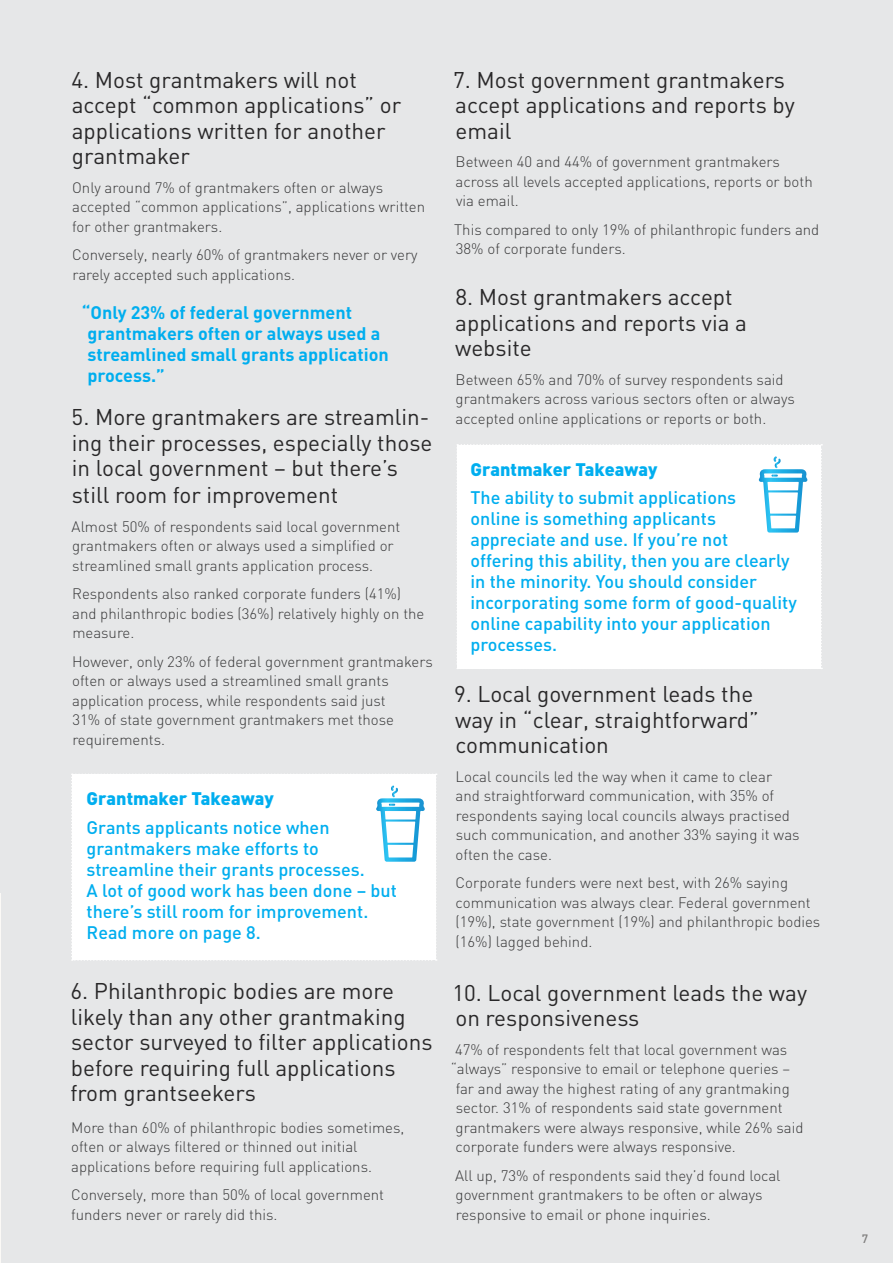
<style>
.page{position:relative;width:893px;height:1263px;background:#e6e7e8}
.page>*{position:absolute;margin:0;border:0;box-sizing:border-box;transform-origin:0 0}
.t1{font:22.5px/25.5px "DIN";color:#292829}
.t2{font:500 18px/21px "DIN";color:#00aeef}
.t3{font:700 18px/21px "DIN";color:#00aeef}
.t4{font:900 18px "DIN";color:#00aeef}
.t5{font:300 15px/19.5px "DIN";color:#383839}
.t6{font:500 12px "DIN";color:#7e7d7c}
</style>
<div class="page">
<hr style="left:0;top:0;width:1px;height:287px;background:#e6e7e8">
<hr style="left:0;top:893px;width:1px;height:370px;background:#fbf9f6">
<svg style="left:71px;top:773px;width:366px;height:188px"></svg>
<svg style="left:456px;top:444px;width:366px;height:225px"></svg>
<h1 class="t1" style="left:72px;top:67px;width:331px">4. Most grantmakers will not accept “common applications” or applications written for another grantmaker</h1>
<p class="t5" style="left:72px;top:178px;width:355px">Only around 7% of grantmakers often or always accepted “common applications”, applications written for other grantmakers.</p>
<p class="t5" style="left:72px;top:245px;width:347px">Conversely, nearly 60% of grantmakers never or very rarely accepted such applications.</p>
<p class="t3" style="left:87px;top:301px;width:303px;text-indent:-6px">“Only 23% of federal government grantmakers often or always used a streamlined small grants application process.”</p>
<h1 class="t1" style="left:72px;top:404px;width:362px;line-height:26px">5. More grantmakers are streamlin&shy;ing their processes, especially those in local government – but there’s still room for improvement</h1>
<p class="t5" style="left:72px;top:517px;width:330px">Almost 50% of respondents said local government grantmakers often or always used a simplified or streamlined small grants application process.</p>
<p class="t5" style="left:72px;top:584px;width:354px">Respondents also ranked corporate funders (41%) and philanthropic bodies (36%) relatively highly on the measure.</p>
<p class="t5" style="left:72px;top:652px;width:362px">However, only 23% of federal government grantmakers often or always used a streamlined small grants application process, while respondents said just<br>31% of state government grantmakers met those requirements.</p>
<p class="t4" style="left:87px;top:786px;width:189px">Grantmaker Takeaway</p>
<p class="t2" style="left:87px;top:816px;width:312px">Grants applicants notice when grantmakers make efforts to streamline their grants processes.<br>A lot of good work has been done – but there’s still room for improvement.<br>Read more on page 8.</p>
<h1 class="t1" style="left:70px;top:978px;width:363px">6. Philanthropic bodies are more likely than any other grantmaking sector surveyed to filter applications before requiring full applications from grantseekers</h1>
<p class="t5" style="left:71px;top:1118px;width:335px">More than 60% of philanthropic bodies sometimes, often or always filtered or thinned out initial applications before requiring full applications.</p>
<p class="t5" style="left:71px;top:1185px;width:314px">Conversely, more than 50% of local government funders never or rarely did this.</p>
<h1 class="t1" style="left:453px;top:67px;width:343px">7. Most government grantmakers accept applications and reports by email</h1>
<p class="t5" style="left:456px;top:152px;width:359px">Between 40 and 44% of government grantmakers across all levels accepted applications, reports or both via email.</p>
<p class="t5" style="left:454px;top:220px;width:367px">This compared to only 19% of philanthropic funders and<br>38% of corporate funders.</p>
<h1 class="t1" style="left:455px;top:284px;width:293px">8. Most grantmakers accept applications and reports via a website</h1>
<p class="t5" style="left:456px;top:370px;width:341px">Between 65% and 70% of survey respondents said grantmakers across various sectors often or always accepted online applications or reports or both.</p>
<p class="t4" style="left:470px;top:457px;width:189px">Grantmaker Takeaway</p>
<p class="t2" style="left:470px;top:486px;width:328px">The ability to submit applications<br>online is something applicants appreciate and use. If you’re not<br>offering this ability, then you are clearly in the minority. You should consider incorporating some form of good-quality online capability into your application processes.</p>
<h1 class="t1" style="left:454px;top:681px;width:306px">9. Local government leads the way in “clear, straightforward” communication</h1>
<p class="t5" style="left:456px;top:767px;width:345px">Local councils led the way when it came to clear and straightforward communication, with 35% of respondents saying local councils always practised such communication, and another 33% saying it was often the case.</p>
<p class="t5" style="left:456px;top:873px;width:366px">Corporate funders were next best, with 26% saying communication was always clear. Federal government (19%), state government (19%) and philanthropic bodies (16%) lagged behind.</p>
<h1 class="t1" style="left:452px;top:980px;width:356px">10. Local government leads the way on responsiveness</h1>
<p class="t5" style="left:455px;top:1040px;width:334px">47% of respondents felt that local government was</p>
<p class="t5" style="left:451px;top:1059px;width:341px">“always” responsive to email or telephone queries –</p>
<p class="t5" style="left:456px;top:1079px;width:335px">far and away the highest rating of any grantmaking</p>
<p class="t5" style="left:456px;top:1098px;width:328px">sector. 31% of respondents said state government</p>
<p class="t5" style="left:456px;top:1118px;width:349px">grantmakers were always responsive, while 26% said</p>
<p class="t5" style="left:456px;top:1137px;width:282px">corporate funders were always responsive.</p>
<p class="t5" style="left:455px;top:1166px;width:327px">All up, 73% of respondents said they’d found local government grantmakers to be often or always responsive to email or phone inquiries.</p>
<p class="t6" style="left:862px;top:1231px;width:8px">7</p>
</div>
